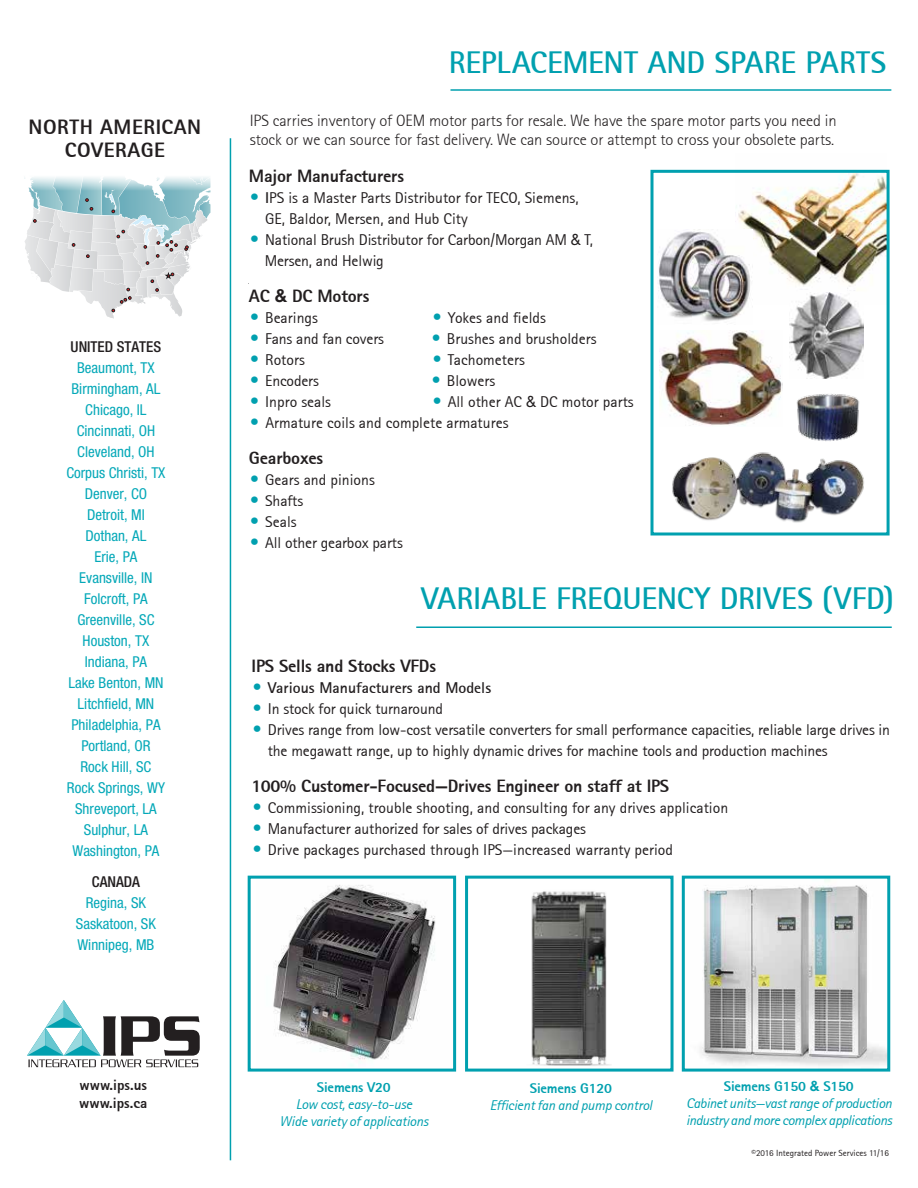
<style>
.page{position:relative;width:918px;height:1188px;background:#fff}
.page>*{position:absolute;margin:0;border:0;box-sizing:border-box;transform-origin:0 0}
.t1{font:700 31.5px "Rotis Sans Serif 65";letter-spacing:-.005em;color:#00a0af}
.t2{font:800 21px/22.5px "Rotis Sans Serif 75";letter-spacing:.025em;color:#231f20;text-align:center}
.t3{font:800 18px "Rotis Sans Serif 75";letter-spacing:-.01em;color:#231f20}
.t4{font:300 16.5px/19.8px "Rotis Sans Serif 45";letter-spacing:-.005em;color:#231f20}
.t5{font:15.75px/21px "Rotis Sans Serif 55";letter-spacing:-.01em;color:#231f20}
.t6{font:700 15.75px "Rotis Sans Serif 65";color:#231f20}
.t7{font:condensed 15px/21px "Helvetica Neue LT Std";color:#04a8b8;text-align:center}
.t8{font:800 15px/18px "Rotis Sans Serif 75";color:#231f20}
.t9{font:500 condensed 15px "Helvetica Neue";color:#231f20}
.t10{font:italic 14.25px/17.1px "Rotis Sans Serif 56";letter-spacing:-.02em;color:#00a0af;text-align:center}
.t11{font:800 14.25px "Rotis Sans Serif 75";letter-spacing:-.015em;color:#00a0af}
.t12{font:9px "Rotis Sans Serif 55";color:#231f20}
.s1{font-family:"Rotis Sans Serif 56";font-style:italic;font-size:18px;color:#00a0af}
.s2{font-family:"Rotis Sans Serif 65";font-weight:700}
.s3{font-family:"Helvetica Neue LT Std"}
.s4{font-family:"Helvetica Neue LT Std";font-weight:700}
.s5{font-family:"Rotis Sans Serif 56";font-weight:400;font-style:italic;font-size:18px;color:#00a0af}
</style>
<div class="page">
<img style="left:700px;top:880px;width:186px;height:186px">
<hr style="left:450px;top:89px;width:441px;height:2px;background:#00a0af">
<img style="left:736px;top:169px;width:151px;height:124px">
<div style="left:651px;top:170px;width:239px;height:366px;border:3px solid #00a0af"></div>
<img style="left:660px;top:331px;width:123px;height:95px">
<hr style="left:416px;top:626px;width:476px;height:2px;background:#00a0af">
<div style="left:465px;top:876px;width:209px;height:196px;border:3px solid #00a0af"></div>
<img style="left:273px;top:885px;width:163px;height:182px">
<div style="left:248px;top:876px;width:208px;height:196px;border:3px solid #00a0af"></div>
<div style="left:682px;top:876px;width:208px;height:196px;border:3px solid #00a0af"></div>
<img style="left:527px;top:891px;width:85px;height:181px">
<hr style="left:230px;top:138px;width:1px;height:1022px;background:#00a0af">
<img style="left:796px;top:394px;width:64px;height:47px">
<img style="left:658px;top:229px;width:95px;height:92px">
<img style="left:672px;top:452px;width:192px;height:71px">
<img style="left:789px;top:293px;width:74px;height:85px">
<svg style="left:25px;top:179px;width:186px;height:140px"></svg>
<svg style="left:24px;top:177px;width:186px;height:14px"></svg>
<svg style="left:27px;top:1000px;width:173px;height:67px"></svg>
<h2 class="t2" style="left:29px;top:115px;width:174px">NORTH AMERICAN<br>COVERAGE</h2>
<p class="t9" style="left:71px;top:337px;width:92px">UNITED STATES</p>
<p class="t7" style="left:66px;top:357px;width:101px">Beaumont, TX<br>Birmingham, AL<br>Chicago, IL<br>Cincinnati, OH<br>Cleveland, OH<br>Corpus Christi, TX<br>Denver, CO<br>Detroit, MI<br>Dothan, AL<br>Erie, PA<br>Evansville, IN<br>Folcroft, PA<br>Greenville, SC<br>Houston, TX<br>Indiana, PA<br>Lake Benton, MN<br>Litchfield, MN<br>Philadelphia, PA<br>Portland, OR<br>Rock Hill, SC<br>Rock Springs, WY<br>Shreveport, LA<br>Sulphur, LA<br>Washington, PA</p>
<p class="t9" style="left:92px;top:873px;width:50px">CANADA</p>
<p class="t7" style="left:76px;top:892px;width:81px">Regina, SK<br>Saskatoon, SK<br>Winnipeg, MB</p>
<h1 class="t1" style="left:449px;top:43px;width:439px">REPLACEMENT AND SPARE PARTS</h1>
<p class="t4" style="left:250px;top:110px;width:588px">IPS carries inventory of OEM motor parts for resale. We have the spare motor parts you need in stock or we can source for fast delivery. We can source or attempt to cross your obsolete parts.</p>
<p class="t3" style="left:249px;top:164px;width:157px">Major Manufacturers</p>
<p class="t5" style="left:265px;top:187px;width:315px;text-indent:-16px"><span class="s1">•</span> <span class="s2">I</span>PS is a Master Parts Distributor for TECO, Siemens,<br>GE, Baldor, Mersen, and Hub City</p>
<p class="t5" style="left:265px;top:229px;width:330px;text-indent:-16px"><span class="s1">•</span> National Brush Distributor for Carbon/Morgan AM <span class="s3">&amp;</span> T,<br>Mersen, and Helwig</p>
<p class="t3" style="left:249px;top:284px;width:122px">AC <span class="s4">&amp;</span> DC Motors</p>
<p class="t5" style="left:249px;top:307px;width:70px"><span class="s1">•</span> Bearings</p>
<p class="t5" style="left:431px;top:307px;width:116px"><span class="s1">•</span> Yokes and fields</p>
<p class="t5" style="left:249px;top:328px;width:136px"><span class="s1">•</span> Fans and fan covers</p>
<p class="t5" style="left:431px;top:328px;width:167px"><span class="s1">•</span> Brushes and brusholders</p>
<p class="t5" style="left:249px;top:349px;width:57px"><span class="s1">•</span> Rotors</p>
<p class="t5" style="left:431px;top:349px;width:95px"><span class="s1">•</span> Tachometers</p>
<p class="t5" style="left:249px;top:370px;width:71px"><span class="s1">•</span> Encoders</p>
<p class="t5" style="left:431px;top:370px;width:66px"><span class="s1">•</span> Blowers</p>
<p class="t5" style="left:249px;top:391px;width:84px"><span class="s1">•</span> Inpro seals</p>
<p class="t5" style="left:431px;top:391px;width:204px"><span class="s1">•</span> All other AC <span class="s3">&amp;</span> DC motor parts</p>
<p class="t5" style="left:249px;top:412px;width:261px"><span class="s1">•</span> Armature coils and complete armatures</p>
<p class="t3" style="left:249px;top:446px;width:76px">Gearboxes</p>
<p class="t5" style="left:249px;top:469px;width:127px"><span class="s1">•</span> Gears and pinions</p>
<p class="t5" style="left:249px;top:490px;width:56px"><span class="s1">•</span> Shafts</p>
<p class="t5" style="left:249px;top:511px;width:49px"><span class="s1">•</span> Seals</p>
<p class="t5" style="left:249px;top:532px;width:155px"><span class="s1">•</span> All other gearbox parts</p>
<h1 class="t1" style="left:421px;top:578px;width:474px">VARIABLE FREQUENCY DRIVES (VFD)</h1>
<p class="t3" style="left:252px;top:654px;width:186px">IPS Sells and Stocks VFDs</p>
<p class="t6" style="left:252px;top:678px;width:241px"><span class="s5">•</span> Various Manufacturers and Models</p>
<p class="t5" style="left:252px;top:698px;width:193px"><span class="s1">•</span> In stock for quick turnaround</p>
<p class="t5" style="left:268px;top:719px;width:624px;text-indent:-16px"><span class="s1">•</span> Drives range from low-cost versatile converters for small performance capacities, reliable large drives in the megawatt range, up to highly dynamic drives for machine tools and production machines</p>
<p class="t3" style="left:252px;top:775px;width:419px">100% Customer-Focused—Drives Engineer on staff at IPS</p>
<p class="t5" style="left:252px;top:797px;width:478px"><span class="s1">•</span> Commissioning, trouble shooting, and consulting for any drives application</p>
<p class="t5" style="left:252px;top:818px;width:336px"><span class="s1">•</span> Manufacturer authorized for sales of drives packages</p>
<p class="t5" style="left:252px;top:839px;width:423px"><span class="s1">•</span> Drive packages purchased through IPS—increased warranty period</p>
<p class="t8" style="left:79px;top:1076px;width:70px">www.ips.us www.ips.ca</p>
<p class="t11" style="left:317px;top:1078px;width:75px">Siemens V20</p>
<p class="t10" style="left:280px;top:1096px;width:150px">Low cost, easy-to-use<br>Wide variety of applications</p>
<p class="t11" style="left:530px;top:1079px;width:84px">Siemens G120</p>
<p class="t10" style="left:490px;top:1097px;width:164px">Efficient fan and pump control</p>
<p class="t11" style="left:724px;top:1077px;width:132px">Siemens G150 <span class="s4">&amp;</span> S150</p>
<p class="t10" style="left:686px;top:1095px;width:208px;text-align:left">Cabinet units—vast range of production industry and more complex applications</p>
<p class="t12" style="left:752px;top:1148px;width:139px">©2016 Integrated Power Services 11/16</p>
</div>
